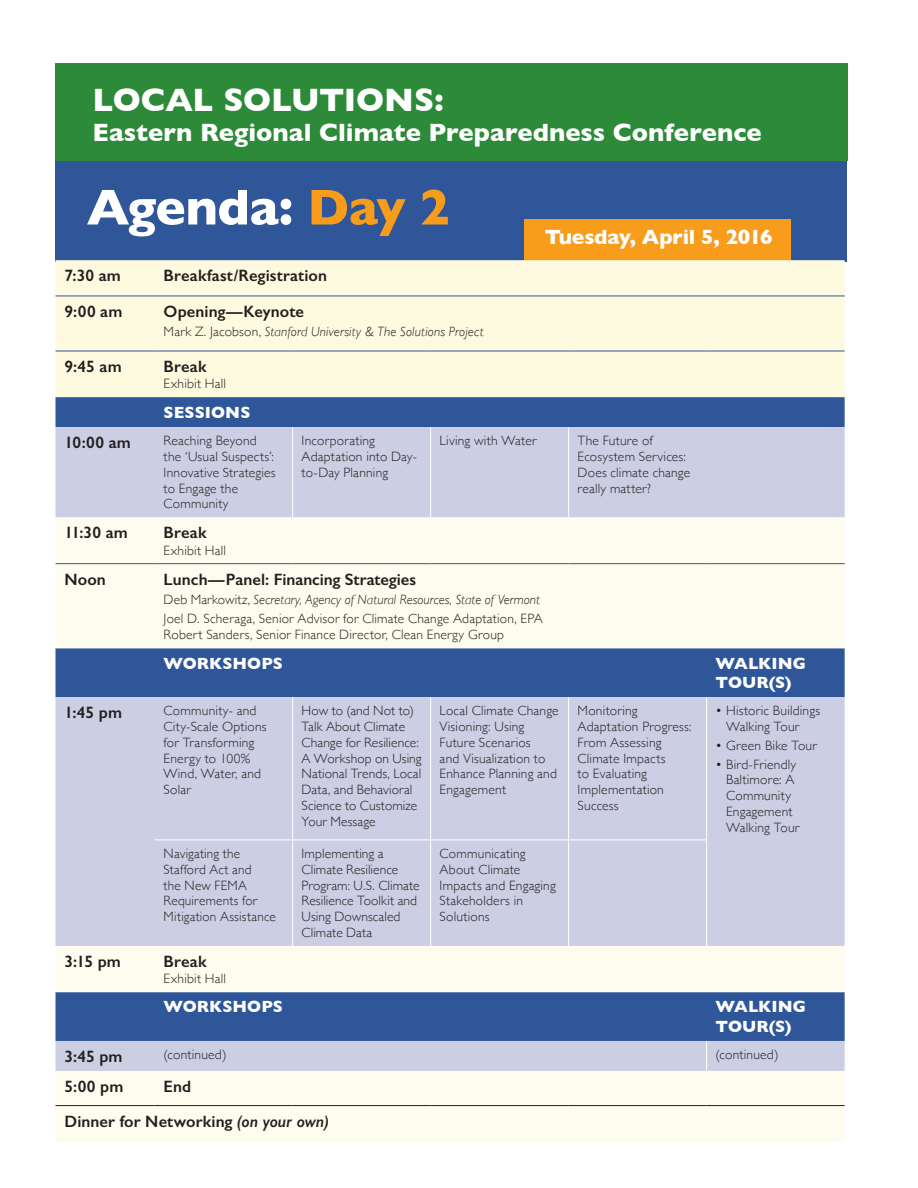
<style>
.page{position:relative;width:918px;height:1188px;background:#fff}
.page>*{position:absolute;margin:0;border:0;box-sizing:border-box;transform-origin:0 0}
.Headline{font:700 51px "Gill Sans";letter-spacing:-.01em;color:#fff}
.Headline-2{font:700 33px "Gill Sans";letter-spacing:-.005em;color:#fff}
.Headline-3{font:700 25.5px "Gill Sans";color:#fff}
.Subhead{font:700 21px "Gill Sans";letter-spacing:-.01em;color:#fff}
.Session_Text{font:600 16.5px "Gill Sans";letter-spacing:.005em;color:#231f20}
.Session_Text-2{font:700 16.5px/19.5px "Gill Sans";color:#fff}
.Agenda_Time{font:600 16.5px "Gill Sans";color:#231f20}
.Session_Text-3{font:300 13.5px/15.8px "Gill Sans";letter-spacing:.015em;color:#231f20}
.Agenda_Time-2{font:300 13.5px/15.8px "Gill Sans";letter-spacing:.005em;color:#231f20}
.Speaker_title{font:italic 300 13.5px "Gill Sans";color:#231f20}
.Session_Text-4{font:italic 300 13.5px "Gill Sans";letter-spacing:.01em;color:#231f20}
.s1{color:#f89c1c}
.s2{font-style:normal}
.s3{font-style:italic}
</style>
<div class="page">
<div style="left:56px;top:111px;width:791px;height:151px;background:#2f5699"></div>
<div style="left:56px;top:63px;width:792px;height:97px;background:#2c8a38"></div>
<div style="left:525px;top:219px;width:266px;height:43px;background:#f89c1c"></div>
<div style="left:56px;top:260px;width:789px;height:137px;background:#fefae0"></div>
<div style="left:56px;top:397px;width:789px;height:30px;background:#2f5699"></div>
<div style="left:56px;top:427px;width:789px;height:90px;background:#cccee3"></div>
<svg style="left:56px;top:517px;width:789px;height:625px;background:#c7cddb"></svg>
<hr style="left:292px;top:427px;width:1px;height:90px;background:#fff">
<hr style="left:430px;top:427px;width:1px;height:90px;background:#fff">
<hr style="left:568px;top:427px;width:1px;height:90px;background:#fff">
<hr style="left:706px;top:1041px;width:1px;height:30px;background:#fff">
<hr style="left:706px;top:697px;width:1px;height:143px;background:#fff">
<hr style="left:706px;top:840px;width:1px;height:106px;background:#fff">
<hr style="left:56px;top:1105px;width:99px;height:1px;background:#231f20">
<hr style="left:155px;top:1105px;width:138px;height:1px;background:#231f20">
<hr style="left:293px;top:1105px;width:138px;height:1px;background:#231f20">
<hr style="left:431px;top:1105px;width:138px;height:1px;background:#231f20">
<hr style="left:569px;top:1105px;width:138px;height:1px;background:#231f20">
<hr style="left:707px;top:1105px;width:138px;height:1px;background:#231f20">
<hr style="left:292px;top:697px;width:1px;height:143px;background:#fff">
<hr style="left:430px;top:697px;width:1px;height:143px;background:#fff">
<hr style="left:568px;top:697px;width:1px;height:143px;background:#fff">
<hr style="left:155px;top:840px;width:138px;height:1px;background:#fff">
<hr style="left:293px;top:840px;width:138px;height:1px;background:#fff">
<hr style="left:292px;top:840px;width:1px;height:106px;background:#fff">
<hr style="left:431px;top:840px;width:138px;height:1px;background:#fff">
<hr style="left:430px;top:840px;width:1px;height:106px;background:#fff">
<hr style="left:569px;top:840px;width:138px;height:1px;background:#fff">
<hr style="left:568px;top:840px;width:1px;height:106px;background:#fff">
<hr style="left:56px;top:296px;width:99px;height:1px;background:#2f5699">
<hr style="left:155px;top:296px;width:138px;height:1px;background:#2f5699">
<hr style="left:293px;top:296px;width:138px;height:1px;background:#2f5699">
<hr style="left:431px;top:296px;width:138px;height:1px;background:#2f5699">
<hr style="left:569px;top:296px;width:138px;height:1px;background:#2f5699">
<hr style="left:707px;top:296px;width:138px;height:1px;background:#2f5699">
<hr style="left:56px;top:351px;width:99px;height:1px;background:#2f5699">
<hr style="left:155px;top:351px;width:138px;height:1px;background:#2f5699">
<hr style="left:293px;top:351px;width:138px;height:1px;background:#2f5699">
<hr style="left:431px;top:351px;width:138px;height:1px;background:#2f5699">
<hr style="left:569px;top:351px;width:138px;height:1px;background:#2f5699">
<hr style="left:707px;top:351px;width:138px;height:1px;background:#2f5699">
<hr style="left:56px;top:563px;width:99px;height:1px;background:#2f5699">
<hr style="left:155px;top:563px;width:138px;height:1px;background:#2f5699">
<hr style="left:293px;top:563px;width:138px;height:1px;background:#2f5699">
<hr style="left:431px;top:563px;width:138px;height:1px;background:#2f5699">
<hr style="left:569px;top:563px;width:138px;height:1px;background:#2f5699">
<hr style="left:707px;top:563px;width:138px;height:1px;background:#2f5699">
<p class="Headline-2" style="left:92px;top:74px;width:353px">LOCAL SOLUTIONS:</p>
<p class="Headline-3" style="left:92px;top:112px;width:671px">Eastern Regional Climate Preparedness Conference</p>
<p class="Headline" style="left:87px;top:167px;width:365px">Agenda: <span class="s1">Day 2</span></p>
<p class="Subhead" style="left:545px;top:220px;width:229px">Tuesday, April 5, 2016</p>
<p class="Agenda_Time" style="left:64px;top:266px;width:58px">7:30 am</p>
<p class="Session_Text" style="left:164px;top:266px;width:165px">Breakfast/Registration</p>
<p class="Session_Text" style="left:64px;top:301px;width:59px">9:00 am</p>
<p class="Session_Text" style="left:164px;top:301px;width:142px">Opening—Keynote</p>
<p class="Session_Text-4" style="left:164px;top:324px;width:322px"><span class="s2">Mark Z. Jacobson,</span> Stanford University &amp; The Solutions Project</p>
<p class="Session_Text" style="left:64px;top:356px;width:59px">9:45 am</p>
<p class="Session_Text" style="left:164px;top:356px;width:44px">Break</p>
<p class="Session_Text-3" style="left:164px;top:375px;width:64px">Exhibit Hall</p>
<p class="Session_Text-2" style="left:164px;top:402px;width:88px">SESSIONS</p>
<p class="Session_Text" style="left:64px;top:433px;width:68px">10:00 am</p>
<p class="Session_Text-3" style="left:164px;top:433px;width:114px">Reaching Beyond the ‘Usual Suspects’:<br>Innovative Strategies to Engage the<br>Community</p>
<p class="Session_Text-3" style="left:302px;top:433px;width:117px">Incorporating<br>Adaptation into Day&shy;to-Day Planning</p>
<p class="Session_Text-3" style="left:440px;top:433px;width:99px">Living with Water</p>
<p class="Session_Text-3" style="left:578px;top:433px;width:114px">The Future of<br>Ecosystem Services:<br>Does climate change really matter?</p>
<p class="Session_Text" style="left:64px;top:523px;width:65px">11:30 am</p>
<p class="Session_Text" style="left:164px;top:523px;width:44px">Break</p>
<p class="Session_Text-3" style="left:164px;top:542px;width:64px">Exhibit Hall</p>
<p class="Session_Text" style="left:64px;top:569px;width:43px">Noon</p>
<p class="Session_Text" style="left:164px;top:569px;width:254px">Lunch—Panel: Financing Strategies</p>
<p class="Speaker_title" style="left:164px;top:592px;width:378px"><span class="s2">Deb Markowitz,</span> Secretary, Agency of Natural Resources, State of Vermont</p>
<p class="Session_Text-3" style="left:164px;top:610px;width:381px;line-height:16.2px">Joel D. Scheraga, Senior Advisor for Climate Change Adaptation, EPA<br>Robert Sanders, Senior Finance Director, Clean Energy Group</p>
<p class="Session_Text-2" style="left:164px;top:653px;width:121px">WORKSHOPS</p>
<p class="Session_Text-2" style="left:716px;top:653px;width:92px">WALKING<br>TOUR(S)</p>
<p class="Session_Text" style="left:64px;top:702px;width:59px">1:45 pm</p>
<p class="Session_Text-3" style="left:164px;top:702px;width:105px">Community- and<br>City-Scale Options for Transforming<br>Energy to 100%<br>Wind, Water, and<br>Solar</p>
<p class="Agenda_Time-2" style="left:302px;top:702px;width:122px">How to (and Not to)<br>Talk About Climate<br>Change for Resilience:<br>A Workshop on Using<br>National Trends, Local<br>Data, and Behavioral<br>Science to Customize<br>Your Message</p>
<p class="Session_Text-3" style="left:440px;top:702px;width:121px">Local Climate Change<br>Visioning: Using<br>Future Scenarios<br>and Visualization to<br>Enhance Planning and<br>Engagement</p>
<p class="Session_Text-3" style="left:578px;top:702px;width:116px">Monitoring<br>Adaptation Progress:<br>From Assessing<br>Climate Impacts<br>to Evaluating<br>Implementation<br>Success</p>
<p class="Session_Text-3" style="left:726px;top:702px;width:96px;text-indent:-11px">• Historic Buildings<br>Walking Tour</p>
<p class="Session_Text-3" style="left:716px;top:737px;width:103px">• Green Bike Tour</p>
<p class="Session_Text-3" style="left:726px;top:756px;width:75px;text-indent:-11px">• Bird-Friendly<br>Baltimore: A<br>Community<br>Engagement<br>Walking Tour</p>
<p class="Session_Text-3" style="left:164px;top:845px;width:114px">Navigating the<br>Stafford Act and<br>the New FEMA<br>Requirements for<br>Mitigation Assistance</p>
<p class="Session_Text-3" style="left:302px;top:845px;width:120px">Implementing a<br>Climate Resilience<br>Program: U.S. Climate<br>Resilience Toolkit and<br>Using Downscaled<br>Climate Data</p>
<p class="Session_Text-3" style="left:440px;top:845px;width:118px">Communicating<br>About Climate<br>Impacts and Engaging<br>Stakeholders in<br>Solutions</p>
<p class="Session_Text" style="left:64px;top:951px;width:58px">3:15 pm</p>
<p class="Session_Text" style="left:164px;top:951px;width:44px">Break</p>
<p class="Session_Text-3" style="left:164px;top:970px;width:64px">Exhibit Hall</p>
<p class="Session_Text-2" style="left:164px;top:997px;width:121px">WORKSHOPS</p>
<p class="Session_Text-2" style="left:716px;top:997px;width:92px">WALKING<br>TOUR(S)</p>
<p class="Session_Text" style="left:64px;top:1046px;width:60px">3:45 pm</p>
<p class="Session_Text-3" style="left:164px;top:1046px;width:64px">(continued)</p>
<p class="Session_Text-3" style="left:716px;top:1046px;width:64px">(continued)</p>
<p class="Session_Text" style="left:64px;top:1076px;width:60px">5:00 pm</p>
<p class="Session_Text" style="left:164px;top:1076px;width:29px">End</p>
<p class="Session_Text" style="left:64px;top:1111px;width:266px">Dinner for Networking <span class="s3">(on your own)</span></p>
</div>
